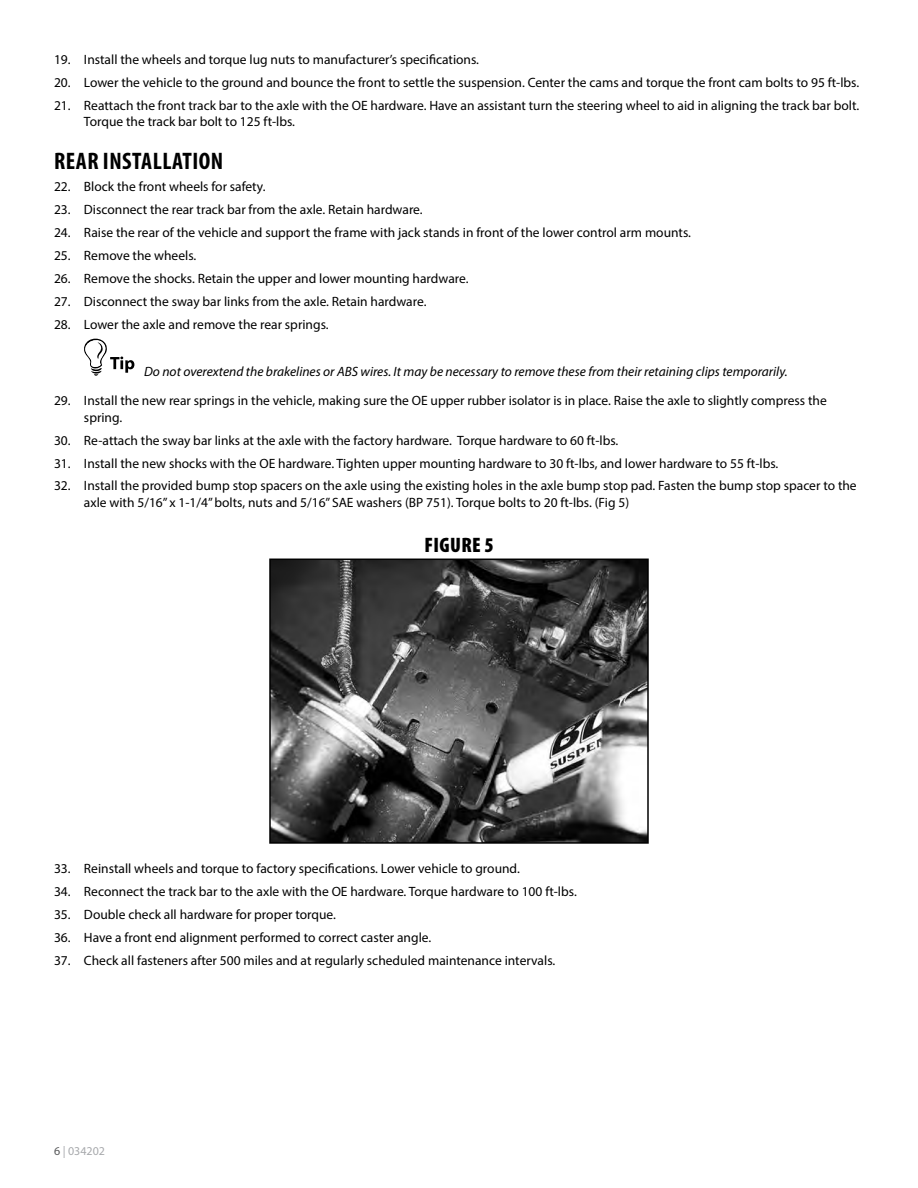
<style>
.page{position:relative;width:918px;height:1188px;background:#fff}
.page>*{position:absolute;margin:0;border:0;box-sizing:border-box;transform-origin:0 0}
.t1{font:700 condensed 24px "Myriad Pro";letter-spacing:.02em;color:#000}
.t2{font:900 condensed 21px "Myriad Pro";letter-spacing:.02em;color:#000}
.t3{font:13.5px/16.2px "Myriad Pro";color:#000}
.t4{font:italic 13.5px "Myriad Pro";color:#000}
.t5{font:12px "Myriad Pro";color:#a7a9ac}
.s1{color:#58595b}
</style>
<div class="page">
<svg style="left:84px;top:338px;width:50px;height:38px"></svg>
<img style="left:272px;top:562px;width:374px;height:279px">
<div style="left:269px;top:559px;width:380px;height:285px;border:2px solid #000"></div>
<p class="t3" style="left:54px;top:51px;width:427px">19. Install the wheels and torque lug nuts to manufacturer’s specifications.</p>
<p class="t3" style="left:54px;top:74px;width:807px">20. Lower the vehicle to the ground and bounce the front to settle the suspension. Center the cams and torque the front cam bolts to 95 ft-lbs.</p>
<p class="t3" style="left:84px;top:97px;width:777px;text-indent:-30px">21. Reattach the front track bar to the axle with the OE hardware. Have an assistant turn the steering wheel to aid in aligning the track bar bolt.<br>Torque the track bar bolt to 125 ft-lbs.</p>
<h1 class="t1" style="left:54px;top:146px;width:170px">REAR INSTALLATION</h1>
<p class="t3" style="left:54px;top:179px;width:213px">22. Block the front wheels for safety.</p>
<p class="t3" style="left:54px;top:202px;width:370px">23. Disconnect the rear track bar from the axle. Retain hardware.</p>
<p class="t3" style="left:54px;top:225px;width:639px">24. Raise the rear of the vehicle and support the frame with jack stands in front of the lower control arm mounts.</p>
<p class="t3" style="left:54px;top:247px;width:144px">25. Remove the wheels.</p>
<p class="t3" style="left:54px;top:270px;width:416px">26. Remove the shocks. Retain the upper and lower mounting hardware.</p>
<p class="t3" style="left:54px;top:293px;width:374px">27. Disconnect the sway bar links from the axle. Retain hardware.</p>
<p class="t3" style="left:54px;top:316px;width:276px">28. Lower the axle and remove the rear springs.</p>
<p class="t4" style="left:144px;top:363px;width:645px">Do not overextend the brakelines or ABS wires. It may be necessary to remove these from their retaining clips temporarily.</p>
<p class="t3" style="left:84px;top:393px;width:744px;text-indent:-30px">29. Install the new rear springs in the vehicle, making sure the OE upper rubber isolator is in place. Raise the axle to slightly compress the spring.</p>
<p class="t3" style="left:54px;top:432px;width:566px">30. Re-attach the sway bar links at the axle with the factory hardware. Torque hardware to 60 ft-lbs.</p>
<p class="t3" style="left:54px;top:455px;width:726px">31. Install the new shocks with the OE hardware. Tighten upper mounting hardware to 30 ft-lbs, and lower hardware to 55 ft-lbs.</p>
<p class="t3" style="left:84px;top:478px;width:774px;text-indent:-30px">32. Install the provided bump stop spacers on the axle using the existing holes in the axle bump stop pad. Fasten the bump stop spacer to the axle with 5/16” x 1-1/4” bolts, nuts and 5/16” SAE washers (BP 751). Torque bolts to 20 ft-lbs. (Fig 5)</p>
<h2 class="t2" style="left:424px;top:533px;width:71px">FIGURE 5</h2>
<p class="t3" style="left:54px;top:861px;width:467px">33. Reinstall wheels and torque to factory specifications. Lower vehicle to ground.</p>
<p class="t3" style="left:54px;top:884px;width:524px">34. Reconnect the track bar to the axle with the OE hardware. Torque hardware to 100 ft-lbs.</p>
<p class="t3" style="left:54px;top:906px;width:283px">35. Double check all hardware for proper torque.</p>
<p class="t3" style="left:54px;top:929px;width:379px">36. Have a front end alignment performed to correct caster angle.</p>
<p class="t3" style="left:54px;top:952px;width:503px">37. Check all fasteners after 500 miles and at regularly scheduled maintenance intervals.</p>
<p class="t5" style="left:54px;top:1143px;width:53px"><span class="s1">6</span> | 034202</p>
</div>
